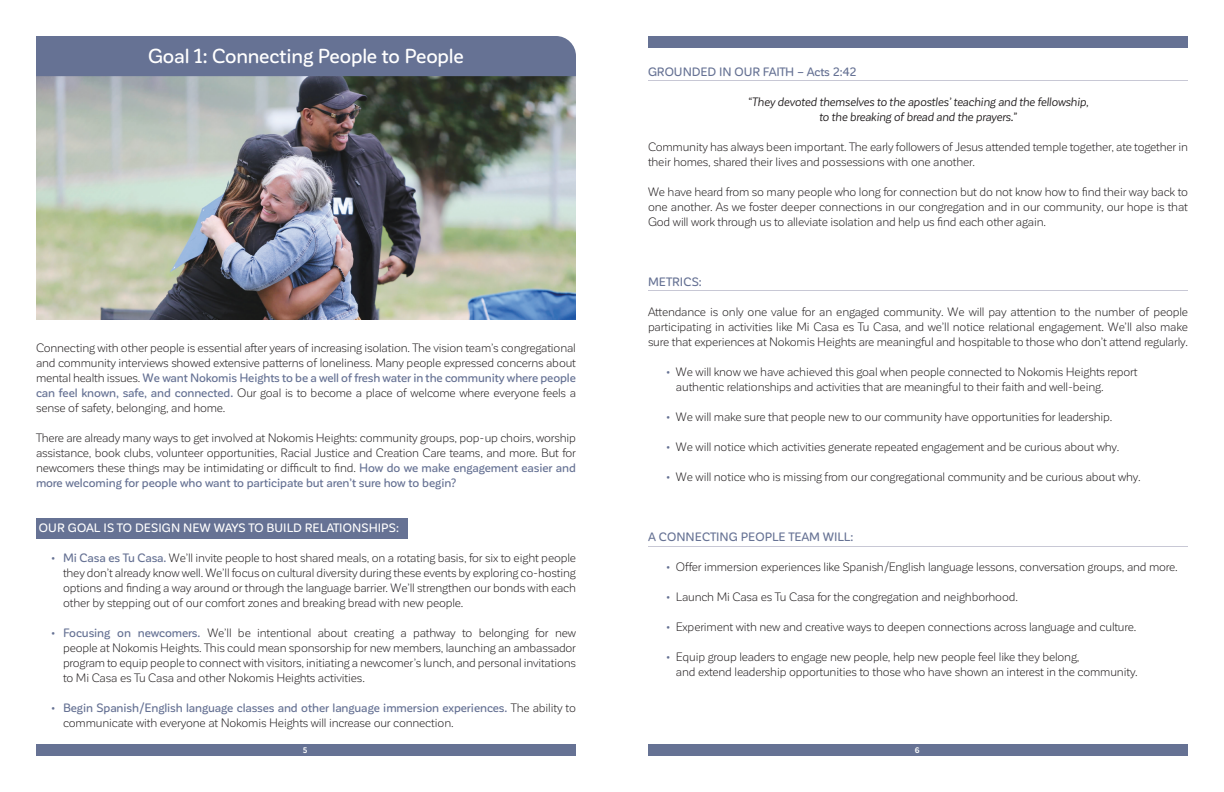
<style>
.page{position:relative;width:1224px;height:792px;background:#fff}
.page>*{position:absolute;margin:0;border:0;box-sizing:border-box;transform-origin:0 0}
.t1{font:500 20px "Corporative Sans Rd";letter-spacing:-.01em;color:#fff}
.t2{font:12px/15px "Corporative Sans Rd";letter-spacing:-.015em;color:#231f20;text-align:justify}
.t3{font:italic 12px/15px "Corporative Sans Rd";letter-spacing:-.01em;color:#231f20;text-align:center}
.t4{font:500 12px "Corporative Sans Rd";color:#667294}
.t5{font:500 12px "Corporative Sans Rd";letter-spacing:.005em;color:#fff}
.t6{font:700 8px "Corporative Sans Rd";color:#fff}
.s1{font-weight:500;color:#667294}
</style>
<div class="page">
<div style="left:36px;top:518px;width:372px;height:21px;background:#667294"></div>
<img style="left:36px;top:76px;width:540px;height:244px">
<div style="left:36px;top:36px;width:540px;height:40px;background:#667294"></div>
<div style="left:36px;top:744px;width:540px;height:12px;background:#667294"></div>
<div style="left:648px;top:36px;width:540px;height:12px;background:#667294"></div>
<hr style="left:648px;top:81px;width:540px;height:1px;background:#c8c8d5">
<hr style="left:648px;top:291px;width:540px;height:1px;background:#c8c8d5">
<hr style="left:648px;top:547px;width:540px;height:1px;background:#c8c8d5">
<div style="left:648px;top:744px;width:540px;height:12px;background:#667294"></div>
<h1 class="t1" style="left:148px;top:45px;width:317px">Goal 1: Connecting People to People</h1>
<p class="t2" style="left:36px;top:340px;width:542px">Connecting with other people is essential after years of increasing isolation. The vision team’s congregational and community interviews showed extensive patterns of loneliness. Many people expressed concerns about mental health issues. <span class="s1">We want Nokomis Heights to be a well of fresh water in the community where people can feel known, safe, and connected.</span> Our goal is to become a place of welcome where everyone feels a sense of safety, belonging, and home.</p>
<p class="t2" style="left:36px;top:430px;width:542px">There are already many ways to get involved at Nokomis Heights: community groups, pop-up choirs, worship assistance, book clubs, volunteer opportunities, Racial Justice and Creation Care teams, and more. But for newcomers these things may be intimidating or difficult to find. <span class="s1">How do we make engagement easier and more welcoming for people who want to participate but aren’t sure how to begin?</span></p>
<p class="t5" style="left:39px;top:521px;width:362px">OUR GOAL IS TO DESIGN NEW WAYS TO BUILD RELATIONSHIPS:</p>
<p class="t2" style="left:63px;top:550px;width:515px;text-indent:-12px"><span class="s1">• Mi Casa es Tu Casa.</span> We’ll invite people to host shared meals, on a rotating basis, for six to eight people they don’t already know well. We’ll focus on cultural diversity during these events by exploring co-hosting options and finding a way around or through the language barrier. We’ll strengthen our bonds with each other by stepping out of our comfort zones and breaking bread with new people.</p>
<p class="t2" style="left:63px;top:625px;width:515px;text-indent:-12px"><span class="s1">• Focusing on newcomers.</span> We’ll be intentional about creating a pathway to belonging for new people at Nokomis Heights. This could mean sponsorship for new members, launching an ambassador program to equip people to connect with visitors, initiating a newcomer’s lunch, and personal invitations to Mi Casa es Tu Casa and other Nokomis Heights activities.</p>
<p class="t2" style="left:63px;top:700px;width:514px;text-indent:-12px"><span class="s1">• Begin Spanish/English language classes and other language immersion experiences.</span> The ability to communicate with everyone at Nokomis Heights will increase our connection.</p>
<p class="t6" style="left:303px;top:746px;width:6px">5</p>
<p class="t4" style="left:648px;top:66px;width:210px">GROUNDED IN OUR FAITH – Acts 2:42</p>
<p class="t3" style="left:747px;top:95px;width:343px">“They devoted themselves to the apostles’ teaching and the fellowship, to the breaking of bread and the prayers.”</p>
<p class="t2" style="left:648px;top:140px;width:542px">Community has always been important. The early followers of Jesus attended temple together, ate together in their homes, shared their lives and possessions with one another.</p>
<p class="t2" style="left:648px;top:185px;width:542px">We have heard from so many people who long for connection but do not know how to find their way back to one another. As we foster deeper connections in our congregation and in our community, our hope is that God will work through us to alleviate isolation and help us find each other again.</p>
<p class="t4" style="left:648px;top:276px;width:55px">METRICS:</p>
<p class="t2" style="left:648px;top:305px;width:542px">Attendance is only one value for an engaged community. We will pay attention to the number of people participating in activities like Mi Casa es Tu Casa, and we’ll notice relational engagement. We’ll also make sure that experiences at Nokomis Heights are meaningful and hospitable to those who don’t attend regularly.</p>
<p class="t2" style="left:676px;top:365px;width:463px;text-indent:-10px"><span class="s1">•</span> We will know we have achieved this goal when people connected to Nokomis Heights report authentic relationships and activities that are meaningful to their faith and well-being.</p>
<p class="t2" style="left:666px;top:410px;width:448px"><span class="s1">•</span> We will make sure that people new to our community have opportunities for leadership.</p>
<p class="t2" style="left:666px;top:440px;width:455px"><span class="s1">•</span> We will notice which activities generate repeated engagement and be curious about why.</p>
<p class="t2" style="left:666px;top:470px;width:476px"><span class="s1">•</span> We will notice who is missing from our congregational community and be curious about why.</p>
<p class="t4" style="left:648px;top:531px;width:207px">A CONNECTING PEOPLE TEAM WILL:</p>
<p class="t2" style="left:666px;top:560px;width:513px"><span class="s1">•</span> Offer immersion experiences like Spanish/English language lessons, conversation groups, and more.</p>
<p class="t2" style="left:666px;top:590px;width:354px"><span class="s1">•</span> Launch Mi Casa es Tu Casa for the congregation and neighborhood.</p>
<p class="t2" style="left:666px;top:620px;width:472px"><span class="s1">•</span> Experiment with new and creative ways to deepen connections across language and culture.</p>
<p class="t2" style="left:676px;top:650px;width:463px;text-indent:-10px"><span class="s1">•</span> Equip group leaders to engage new people, help new people feel like they belong,<br>and extend leadership opportunities to those who have shown an interest in the community.</p>
<p class="t6" style="left:915px;top:746px;width:6px">6</p>
</div>
